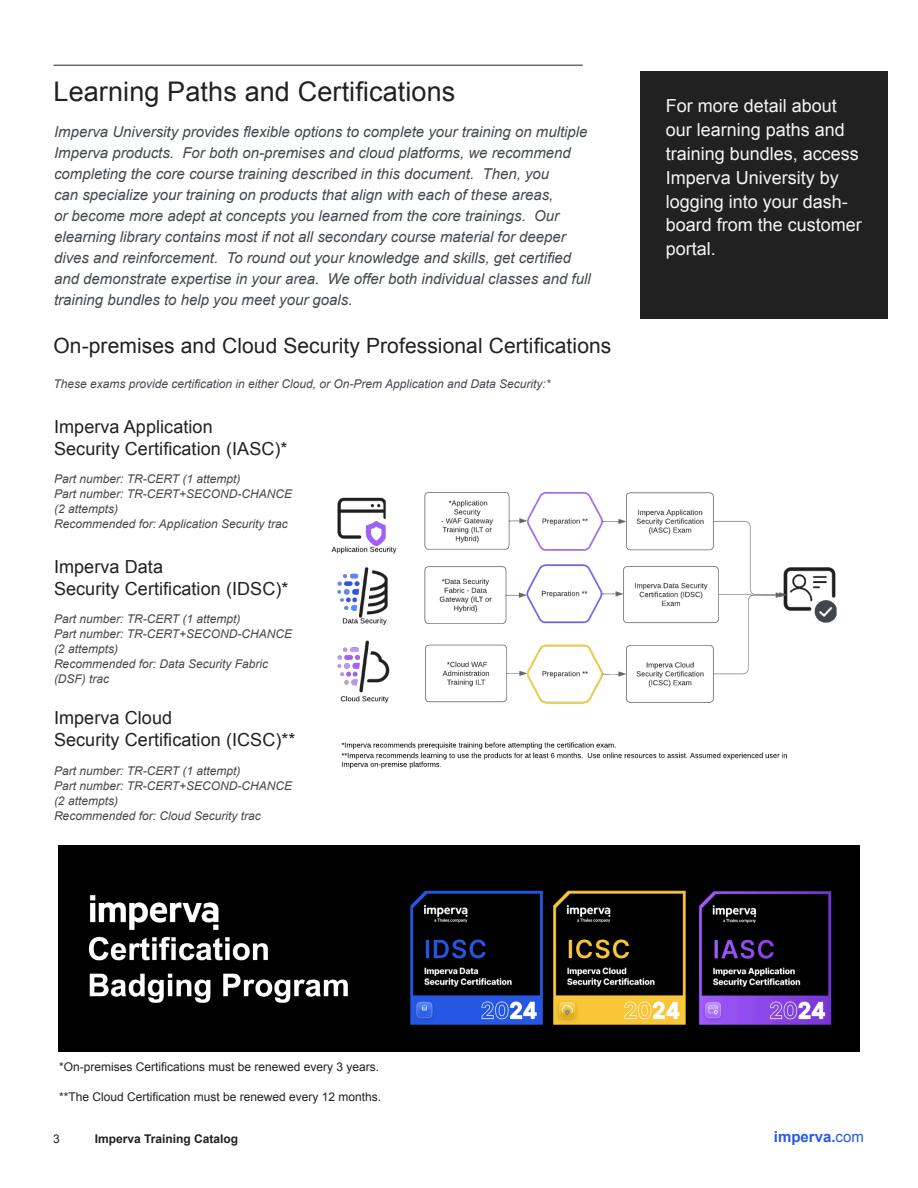
<style>
.page{position:relative;width:918px;height:1188px;background:#fff}
.page>*{position:absolute;margin:0;border:0;box-sizing:border-box;transform-origin:0 0}
.t1{font:27px "Arial";letter-spacing:.005em;color:#212121}
.t2{font:21px "Arial";letter-spacing:.005em;color:#212121}
.t3{font:18px/21.8px "Arial";letter-spacing:.005em;color:#212121}
.t4{font:18px/24px "Arial";color:#f5f5f5}
.t5{font:italic 15px/21px "Arial";color:#43494f}
.t6{font:700 15px "Arial";color:#285ae6}
.t7{font:italic 12px/15px "Arial";color:#474747}
.t8{font:12px "Arial";color:#231f20}
.t9{font:italic 12px "Arial";color:#43494f}
.t10{font:700 12px "Arial";color:#212121}
.t11{font:12px "Arial";color:#212121}
.s1{font-weight:400}
</style>
<div class="page">
<hr style="left:54px;top:65px;width:529px;height:1px;background:#212121">
<img style="left:331px;top:492px;width:506px;height:277px">
<div style="left:640px;top:71px;width:248px;height:248px;background:#212121"></div>
<img style="left:58px;top:846px;width:802px;height:205px">
<h1 class="t1" style="left:54px;top:73px;width:403px">Learning Paths and Certifications</h1>
<p class="t5" style="left:54px;top:121px;width:538px">Imperva University provides flexible options to complete your training on multiple Imperva products. For both on-premises and cloud platforms, we recommend completing the core course training described in this document. Then, you<br>can specialize your training on products that align with each of these areas,<br>or become more adept at concepts you learned from the core trainings. Our elearning library contains most if not all secondary course material for deeper dives and reinforcement. To round out your knowledge and skills, get certified and demonstrate expertise in your area. We offer both individual classes and full training bundles to help you meet your goals.</p>
<h2 class="t2" style="left:54px;top:332px;width:559px">On-premises and Cloud Security Professional Certifications</h2>
<p class="t9" style="left:54px;top:376px;width:499px">These exams provide certification in either Cloud, or On-Prem Application and Data Security:*</p>
<p class="t3" style="left:54px;top:416px;width:235px">Imperva Application<br>Security Certification (IASC)*</p>
<p class="t7" style="left:54px;top:471px;width:240px">Part number: TR-CERT (1 attempt)<br>Part number: TR-CERT+SECOND-CHANCE (2 attempts)<br>Recommended for: Application Security trac</p>
<p class="t3" style="left:54px;top:556px;width:236px">Imperva Data<br>Security Certification (IDSC)*</p>
<p class="t7" style="left:54px;top:612px;width:240px">Part number: TR-CERT (1 attempt)<br>Part number: TR-CERT+SECOND-CHANCE (2 attempts)<br>Recommended for: Data Security Fabric (DSF) trac</p>
<p class="t3" style="left:54px;top:707px;width:243px">Imperva Cloud<br>Security Certification (ICSC)**</p>
<p class="t7" style="left:54px;top:763px;width:240px">Part number: TR-CERT (1 attempt)<br>Part number: TR-CERT+SECOND-CHANCE (2 attempts)<br>Recommended for: Cloud Security trac</p>
<p class="t4" style="left:666px;top:93px;width:198px">For more detail about our learning paths and training bundles, access<br>Imperva University by logging into your dash&shy;board from the customer portal.</p>
<p class="t8" style="left:59px;top:1059px;width:322px">*On-premises Certifications must be renewed every 3 years.</p>
<p class="t8" style="left:59px;top:1089px;width:324px">**The Cloud Certification must be renewed every 12 months.</p>
<p class="t11" style="left:53px;top:1131px;width:8px">3</p>
<p class="t10" style="left:95px;top:1131px;width:145px">Imperva Training Catalog</p>
<p class="t6" style="left:774px;top:1127px;width:92px">imperva.<span class="s1">com</span></p>
</div>
